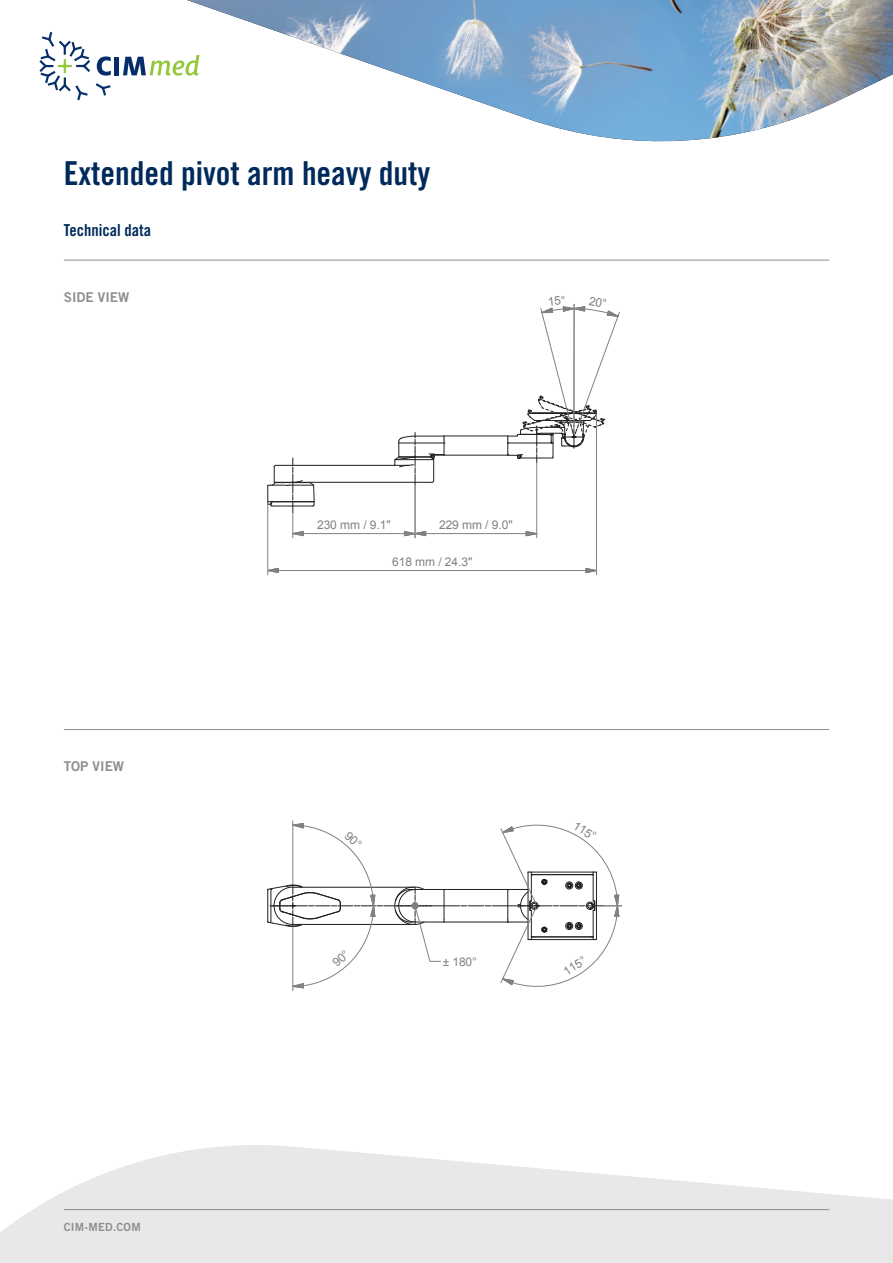
<style>
.page{position:relative;width:893px;height:1263px;background:#fff}
.page>*{position:absolute;margin:0;border:0;box-sizing:border-box;transform-origin:0 0}
.t1{font:33px "Trade Gothic LT Std Bd Cn 20";color:#002a5b}
.t2{font:16.5px "Trade Gothic LT Std Bd Cn 20";color:#002a5b}
.t3{font:13.5px "Trade Gothic LT Std Bd 2";color:#8e8e8f}
.t4{font:12px "Arial";letter-spacing:-.005em;color:#808180}
.t5{font:11.25px "Trade Gothic LT Std Bd 2";letter-spacing:.02em;color:#8e8e8f}
</style>
<div class="page">
<img style="left:187px;top:0;width:706px;height:142px">
<svg style="left:0;top:1145px;width:893px;height:118px;fill:#e9e8e8"></svg>
<hr style="left:64px;top:260px;width:765px;height:1px;background:#8e8e8f">
<hr style="left:64px;top:729px;width:765px;height:1px;background:#8e8e8f">
<hr style="left:64px;top:1209px;width:765px;height:1px;background:#8e8e8f">
<svg style="left:96px;top:83px;width:15px;height:13px"></svg>
<svg style="left:97px;top:56px;width:14px;height:20px"></svg>
<div style="left:114px;top:57px;width:5px;height:18px;background:#052d69"></div>
<svg style="left:123px;top:55px;width:76px;height:21px"></svg>
<svg style="left:39px;top:32px;width:51px;height:68px"></svg>
<hr style="left:276px;top:465px;width:132px;height:1px;background:#231f20">
<hr style="left:294px;top:482px;width:138px;height:1px;background:#231f20">
<hr style="left:444px;top:455px;width:64px;height:1px;background:#231f20">
<hr style="left:444px;top:436px;width:64px;height:1px;background:#231f20">
<svg style="left:268px;top:568px;width:11px;height:5px"></svg>
<svg style="left:585px;top:568px;width:11px;height:5px"></svg>
<hr style="left:278px;top:570px;width:308px;height:1px;background:#808180">
<hr style="left:267px;top:502px;width:1px;height:73px;background:#808180">
<hr style="left:596px;top:414px;width:1px;height:161px;background:#808180">
<svg style="left:394px;top:432px;width:51px;height:52px"></svg>
<svg style="left:526px;top:531px;width:12px;height:5px"></svg>
<hr style="left:426px;top:533px;width:100px;height:1px;background:#808180">
<hr style="left:536px;top:462px;width:1px;height:76px;background:#808180">
<svg style="left:404px;top:531px;width:22px;height:5px"></svg>
<hr style="left:303px;top:533px;width:101px;height:1px;background:#808180">
<svg style="left:267px;top:458px;width:48px;height:80px"></svg>
<hr style="left:415px;top:484px;width:1px;height:54px;background:#808180">
<hr style="left:293px;top:821px;width:1px;height:64px;background:#808180">
<hr style="left:293px;top:926px;width:1px;height:65px;background:#808180">
<svg style="left:507px;top:303px;width:113px;height:160px"></svg>
<svg style="left:267px;top:822px;width:355px;height:168px"></svg>
<h1 class="t1" style="left:64px;top:154px;width:368px">Extended pivot arm heavy duty</h1>
<h2 class="t2" style="left:64px;top:220px;width:89px">Technical data</h2>
<p class="t3" style="left:64px;top:288px;width:67px">SIDE VIEW</p>
<p class="t3" style="left:64px;top:758px;width:62px">TOP VIEW</p>
<p class="t4" style="left:317px;top:517px;width:75px">230 mm / 9.1"</p>
<p class="t4" style="left:439px;top:517px;width:75px">229 mm / 9.0"</p>
<p class="t4" style="left:392px;top:554px;width:82px">618 mm / 24.3"</p>
<p class="t4" style="left:443px;top:953px;width:36px">± 180°</p>
<p class="t4" style="left:579px;top:817px;width:26px;rotate:33deg">115°</p>
<p class="t4" style="left:560px;top:965px;width:26px;rotate:-33deg">115°</p>
<p class="t5" style="left:64px;top:1220px;width:78px">CIM-MED.COM</p>
</div>
